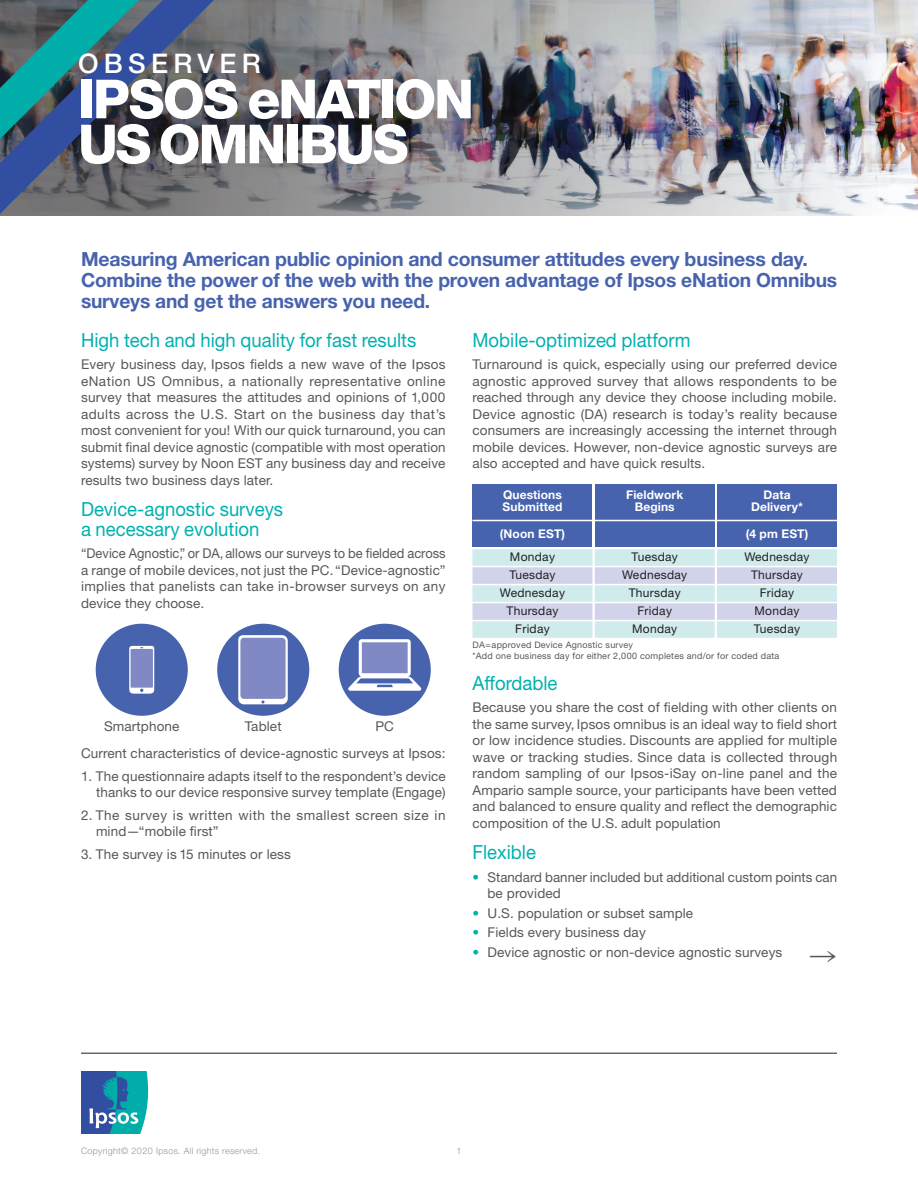
<style>
.page{position:relative;width:918px;height:1188px;background:#fff}
.page>*{position:absolute;margin:0;border:0;box-sizing:border-box;transform-origin:0 0}
.t1{font:800 54px/45px "Helvetica Neue LT Std";letter-spacing:-.04em;color:#fff}
.t2{font:500 27px "Helvetica Neue LT Std";letter-spacing:.2em;color:#fff}
.intro_bold_blue{font:700 19.5px/21px "Helvetica Neue LT Std";letter-spacing:-.01em;color:#4863ae}
.Sub_1__13pt{font:19.5px/19.5px "Helvetica Neue LT Std";color:#00b1b0;scale:.95 1}
.text_justified_4_bef{font:13.5px/16.5px "Helvetica Neue LT Std";letter-spacing:.01em;color:#57585a;text-align:justify}
.text_justified_4_bef-2{font:13.5px/16.5px "Helvetica Neue LT Std";letter-spacing:.01em;color:#57585a;text-align:justify;scale:.95 1}
.text_justified_2_bef{font:13.5px "Helvetica Neue LT Std";letter-spacing:.01em;color:#57585a}
.text_justified_4_bef-3{font:13.5px/16.5px "Helvetica Neue LT Std";letter-spacing:.035em;color:#57585a}
.t3{font:12px "Helvetica Neue LT Std";letter-spacing:.025em;color:#231f20}
.t4{font:700 12px/12px "Helvetica Neue LT Std";letter-spacing:.01em;color:#fff;text-align:center}
.about_ipsos_flush_le{font:9px "Helvetica Neue LT Std";letter-spacing:.025em;color:#57585a}
.t5{font:300 9px "Helvetica Neue LT Std";letter-spacing:.03em;color:#939598}
.s1{color:#00b1b0}
</style>
<div class="page">
<svg style="left:81px;top:1071px;width:67px;height:63px;background:#3188ad"></svg>
<img style="left:0;top:0;width:918px;height:216px">
<hr style="left:81px;top:1053px;width:756px;height:1px;background:#231f20">
<svg style="left:0;top:0;width:214px;height:214px;background:#55596c"></svg>
<svg style="left:0;top:0;width:139px;height:139px;background:#2f697d"></svg>
<div style="left:472px;top:484px;width:120px;height:64px;background:#4863ae"></div>
<div style="left:595px;top:484px;width:120px;height:64px;background:#4863ae"></div>
<div style="left:717px;top:484px;width:120px;height:64px;background:#4863ae"></div>
<div style="left:472px;top:549px;width:120px;height:17px;background:#d0ebec"></div>
<div style="left:472px;top:567px;width:120px;height:17px;background:#d1d3ea"></div>
<div style="left:472px;top:585px;width:120px;height:17px;background:#d0ebec"></div>
<div style="left:472px;top:603px;width:120px;height:17px;background:#d1d3ea"></div>
<div style="left:472px;top:621px;width:120px;height:17px;background:#d0ebec"></div>
<div style="left:595px;top:549px;width:120px;height:17px;background:#d0ebec"></div>
<div style="left:595px;top:567px;width:120px;height:17px;background:#d1d3ea"></div>
<div style="left:595px;top:585px;width:120px;height:17px;background:#d0ebec"></div>
<div style="left:595px;top:603px;width:120px;height:17px;background:#d1d3ea"></div>
<div style="left:595px;top:621px;width:120px;height:17px;background:#d0ebec"></div>
<div style="left:717px;top:549px;width:120px;height:17px;background:#d0ebec"></div>
<div style="left:717px;top:567px;width:120px;height:17px;background:#d1d3ea"></div>
<div style="left:717px;top:585px;width:120px;height:17px;background:#d0ebec"></div>
<div style="left:717px;top:603px;width:120px;height:17px;background:#d1d3ea"></div>
<div style="left:717px;top:621px;width:120px;height:17px;background:#d0ebec"></div>
<div style="left:96px;top:624px;width:92px;height:92px;background:#4863ae;border-radius:50%"></div>
<svg style="left:129px;top:646px;width:25px;height:48px"></svg>
<div style="left:217px;top:624px;width:92px;height:92px;background:#4863ae;border-radius:50%"></div>
<svg style="left:238px;top:635px;width:50px;height:69px;background:#959dcd"></svg>
<div style="left:339px;top:624px;width:92px;height:92px;background:#4863ae;border-radius:50%"></div>
<svg style="left:348px;top:639px;width:73px;height:52px"></svg>
<hr style="left:472px;top:520px;width:365px;height:1px;background:#fff">
<p class="t2" style="left:78px;top:48px;width:184px">OBSERVER</p>
<p class="t1" style="left:78px;top:76px;width:398px">IPSOS eNATION<br>US OMNIBUS</p>
<p class="intro_bold_blue" style="left:81px;top:248px;width:758px">Measuring American public opinion and consumer attitudes every business day.<br>Combine the power of the web with the proven advantage of Ipsos eNation Omnibus surveys and get the answers you need.</p>
<p class="Sub_1__13pt" style="left:81px;top:330px;width:355px">High tech and high quality for fast results</p>
<p class="text_justified_4_bef" style="left:81px;top:356px;width:366px">Every business day, Ipsos fields a new wave of the Ipsos eNation US Omnibus, a nationally representative online survey that measures the attitudes and opinions of 1,000 adults across the U.S. Start on the business day that’s most convenient for you! With our quick turnaround, you can submit final device agnostic (compatible with most operation systems) survey by Noon EST any business day and receive results two business days later.</p>
<p class="Sub_1__13pt" style="left:81px;top:499px;width:214px">Device-agnostic surveys a necessary evolution</p>
<p class="text_justified_4_bef-2" style="left:81px;top:545px;width:385px">“Device Agnostic,” or DA, allows our surveys to be fielded across a range of mobile devices, not just the PC. “Device-agnostic” implies that panelists can take in-browser surveys on any device they choose.</p>
<p class="text_justified_4_bef" style="left:104px;top:718px;width:77px">Smartphone</p>
<p class="text_justified_4_bef" style="left:245px;top:718px;width:38px">Tablet</p>
<p class="text_justified_4_bef" style="left:375px;top:718px;width:20px">PC</p>
<p class="text_justified_4_bef" style="left:81px;top:745px;width:366px">Current characteristics of device-agnostic surveys at Ipsos:</p>
<p class="text_justified_4_bef" style="left:81px;top:767px;width:366px;text-align:right">1. The questionnaire adapts itself to the respondent’s device thanks to our device responsive survey template (Engage)</p>
<p class="text_justified_4_bef-3" style="left:96px;top:806px;width:351px;text-indent:-15px">2. The survey is written with the smallest screen size in mind—“mobile first”</p>
<p class="text_justified_4_bef" style="left:81px;top:845px;width:211px">3. The survey is 15 minutes or less</p>
<p class="Sub_1__13pt" style="left:472px;top:330px;width:231px">Mobile-optimized platform</p>
<p class="text_justified_4_bef" style="left:472px;top:356px;width:366px">Turnaround is quick, especially using our preferred device agnostic approved survey that allows respondents to be reached through any device they choose including mobile.<br>Device agnostic (DA) research is today’s reality because consumers are increasingly accessing the internet through mobile devices. However, non-device agnostic surveys are also accepted and have quick results.</p>
<p class="t4" style="left:503px;top:489px;width:61px;text-align:left">Questions<br>Submitted</p>
<p class="t4" style="left:500px;top:528px;width:67px">(Noon EST)</p>
<p class="t3" style="left:510px;top:550px;width:47px">Monday</p>
<p class="t3" style="left:509px;top:568px;width:48px">Tuesday</p>
<p class="t3" style="left:500px;top:586px;width:67px">Wednesday</p>
<p class="t3" style="left:507px;top:604px;width:53px">Thursday</p>
<p class="t3" style="left:515px;top:622px;width:36px">Friday</p>
<p class="t4" style="left:626px;top:489px;width:59px">Fieldwork<br>Begins</p>
<p class="t4" style="left:751px;top:489px;width:53px">Data<br>Delivery*</p>
<p class="t4" style="left:746px;top:528px;width:64px">(4 pm EST)</p>
<p class="t3" style="left:632px;top:550px;width:48px">Tuesday</p>
<p class="t3" style="left:622px;top:568px;width:67px">Wednesday</p>
<p class="t3" style="left:629px;top:586px;width:53px">Thursday</p>
<p class="t3" style="left:637px;top:604px;width:36px">Friday</p>
<p class="t3" style="left:632px;top:622px;width:47px">Monday</p>
<p class="t3" style="left:744px;top:550px;width:67px">Wednesday</p>
<p class="t3" style="left:751px;top:568px;width:53px">Thursday</p>
<p class="t3" style="left:760px;top:586px;width:36px">Friday</p>
<p class="t3" style="left:754px;top:604px;width:47px">Monday</p>
<p class="t3" style="left:754px;top:622px;width:48px">Tuesday</p>
<p class="about_ipsos_flush_le" style="left:472px;top:640px;width:162px">DA=approved Device Agnostic survey</p>
<p class="about_ipsos_flush_le" style="left:472px;top:650px;width:308px">*Add one business day for either 2,000 completes and/or for coded data</p>
<p class="Sub_1__13pt" style="left:472px;top:673px;width:91px">Affordable</p>
<p class="text_justified_4_bef" style="left:472px;top:699px;width:366px">Because you share the cost of fielding with other clients on the same survey, Ipsos omnibus is an ideal way to field short or low incidence studies. Discounts are applied for multiple wave or tracking studies. Since data is collected through random sampling of our Ipsos-iSay on-line panel and the Ampario sample source, your participants have been vetted and balanced to ensure quality and reflect the demographic composition of the U.S. adult population</p>
<p class="Sub_1__13pt" style="left:472px;top:842px;width:68px">Flexible</p>
<p class="text_justified_4_bef" style="left:488px;top:869px;width:351px;text-indent:-15px"><span class="s1">•</span> Standard banner included but additional custom points can be provided</p>
<p class="text_justified_2_bef" style="left:472px;top:905px;width:222px"><span class="s1">•</span> U.S. population or subset sample</p>
<p class="text_justified_2_bef" style="left:472px;top:924px;width:175px"><span class="s1">•</span> Fields every business day</p>
<p class="text_justified_2_bef" style="left:472px;top:944px;width:311px"><span class="s1">•</span> Device agnostic or non-device agnostic surveys</p>
<p class="t5" style="left:81px;top:1145px;width:180px">Copyright© 2020 Ipsos. All rights reserved.</p>
<p class="t5" style="left:456px;top:1145px;width:7px">1</p>
</div>
